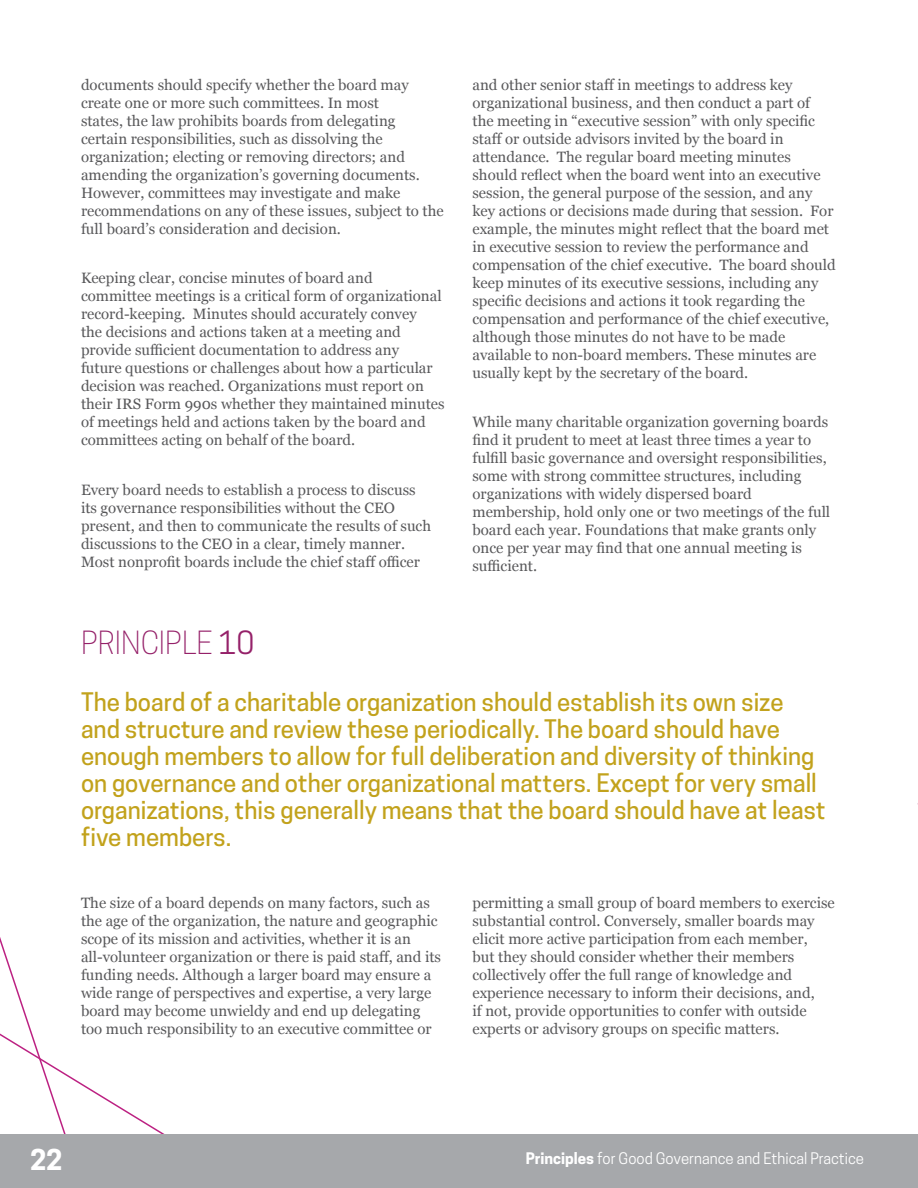
<style>
.page{position:relative;width:918px;height:1188px;background:#fff}
.page>*{position:absolute;margin:0;border:0;box-sizing:border-box;transform-origin:0 0}
.t1{font:300 30px "Cooper Hewitt";color:#952169}
.t2{font:700 27px "Cooper Hewitt";color:#fff}
.t3{font:500 24px/27px "Cooper Hewitt";color:#c2a21c}
.t4{font:15px/18px "Georgia";color:#58585a}
.t5{font:15px "Cooper Hewitt";color:#fff}
.s1{font-weight:400}
.s2{font-weight:700}
</style>
<div class="page">
<svg style="left:0;top:937px;width:165px;height:197px"></svg>
<div style="left:0;top:1134px;width:918px;height:54px;background:#a6a8ab"></div>
<p class="t4" style="left:81px;top:75px;width:364px">documents should specify whether the board may create one or more such committees. In most<br>states, the law prohibits boards from delegating certain responsibilities, such as dissolving the organization; electing or removing directors; and amending the organization’s governing documents.<br>However, committees may investigate and make recommendations on any of these issues, subject to the full board’s consideration and decision.</p>
<p class="t4" style="left:81px;top:269px;width:365px">Keeping clear, concise minutes of board and committee meetings is a critical form of organizational record-keeping. Minutes should accurately convey<br>the decisions and actions taken at a meeting and provide sufficient documentation to address any<br>future questions or challenges about how a particular decision was reached. Organizations must report on their IRS Form 990s whether they maintained minutes of meetings held and actions taken by the board and committees acting on behalf of the board.</p>
<p class="t4" style="left:81px;top:480px;width:352px">Every board needs to establish a process to discuss its governance responsibilities without the CEO present, and then to communicate the results of such discussions to the CEO in a clear, timely manner.<br>Most nonprofit boards include the chief staff officer</p>
<p class="t4" style="left:472px;top:75px;width:365px">and other senior staff in meetings to address key organizational business, and then conduct a part of<br>the meeting in “executive session” with only specific staff or outside advisors invited by the board in attendance. The regular board meeting minutes should reflect when the board went into an executive session, the general purpose of the session, and any key actions or decisions made during that session. For example, the minutes might reflect that the board met in executive session to review the performance and compensation of the chief executive. The board should keep minutes of its executive sessions, including any specific decisions and actions it took regarding the compensation and performance of the chief executive, although those minutes do not have to be made available to non-board members. These minutes are usually kept by the secretary of the board.</p>
<p class="t4" style="left:472px;top:413px;width:359px">While many charitable organization governing boards find it prudent to meet at least three times a year to fulfill basic governance and oversight responsibilities, some with strong committee structures, including organizations with widely dispersed board membership, hold only one or two meetings of the full board each year. Foundations that make grants only once per year may find that one annual meeting is sufficient.</p>
<h1 class="t1" style="left:81px;top:625px;width:175px">PRINCIPLE <span class="s1">10</span></h1>
<p class="t3" style="left:81px;top:688px;width:746px">The board of a charitable organization should establish its own size and structure and review these periodically. The board should have enough members to allow for full deliberation and diversity of thinking on governance and other organizational matters. Except for very small organizations, this generally means that the board should have at least five members.</p>
<p class="t4" style="left:81px;top:893px;width:362px">The size of a board depends on many factors, such as the age of the organization, the nature and geographic scope of its mission and activities, whether it is an all-volunteer organization or there is paid staff, and its funding needs. Although a larger board may ensure a wide range of perspectives and expertise, a very large board may become unwieldy and end up delegating too much responsibility to an executive committee or</p>
<p class="t4" style="left:472px;top:893px;width:364px">permitting a small group of board members to exercise substantial control. Conversely, smaller boards may elicit more active participation from each member,<br>but they should consider whether their members collectively offer the full range of knowledge and experience necessary to inform their decisions, and,<br>if not, provide opportunities to confer with outside experts or advisory groups on specific matters.</p>
<h2 class="t2" style="left:30px;top:1144px;width:34px">22</h2>
<p class="t5" style="left:526px;top:1150px;width:340px"><span class="s2">Principles</span> for Good Governance and Ethical Practice</p>
</div>
